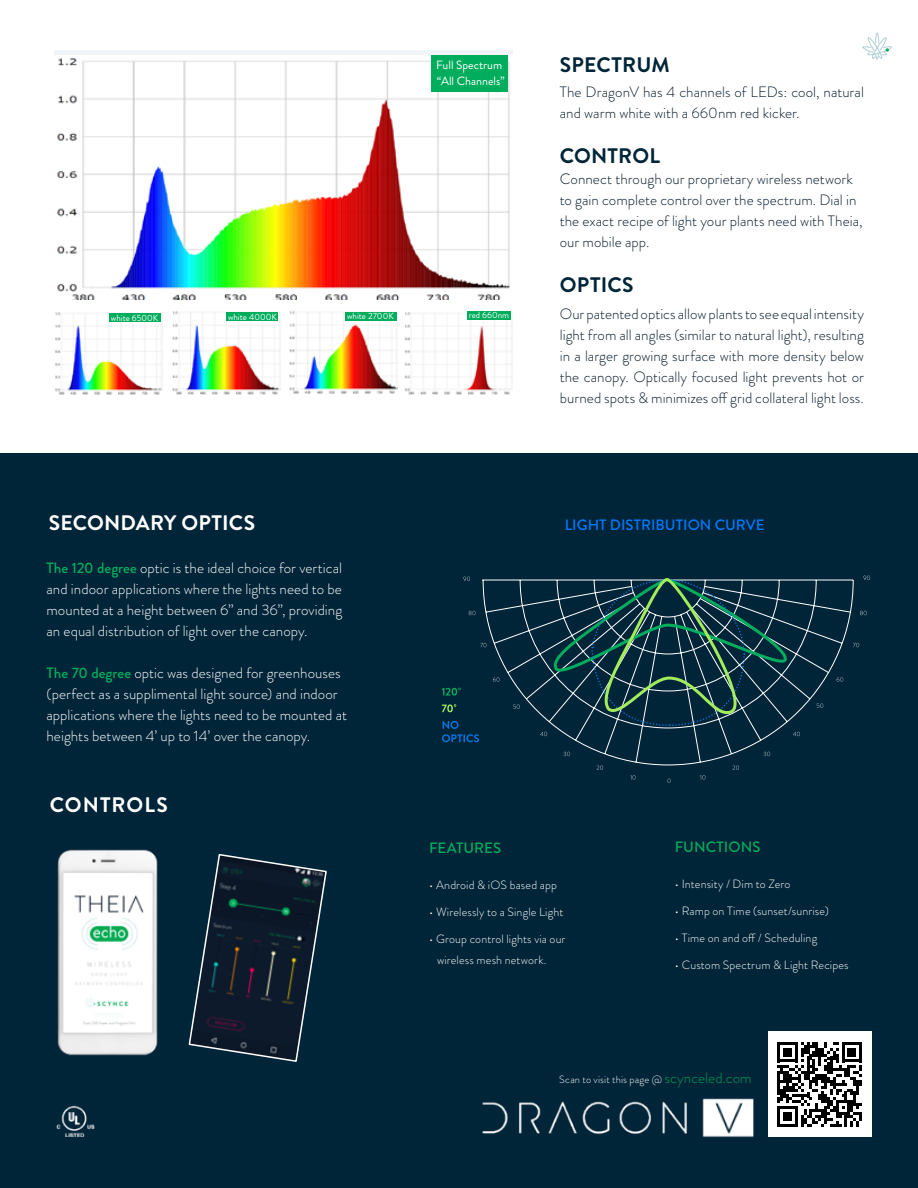
<style>
.page{position:relative;width:918px;height:1188px;background:#fff}
.page>*{position:absolute;margin:0;border:0;box-sizing:border-box;transform-origin:0 0}
.t1{font:700 21px "Brandon Grotesque";letter-spacing:.01em;color:#002438}
.t2{font:700 21px "Brandon Grotesque";letter-spacing:.015em;color:#fff}
.t3{font:700 21px "Brandon Grotesque";letter-spacing:.045em;color:#fff}
.t4{font:300 15px/21px "Brandon Grotesque";letter-spacing:.005em;color:#091c2a}
.t5{font:300 15px/21px "Brandon Grotesque";letter-spacing:.005em;color:#fff;text-align:justify}
.t6{font:500 15px "Brandon Grotesque";color:#007aff}
.t7{font:500 15px "Brandon Grotesque";color:#00ad5c}
.t8{font:300 12px/21px "Brandon Grotesque";letter-spacing:.01em;color:#fff}
.t9{font:12px/16.5px "Brandon Grotesque";color:#fff}
.t10{font:300 10.5px "Brandon Grotesque";letter-spacing:.015em;color:#fff}
.t11{font:9px "Brandon Grotesque";color:#fff}
.s1{font-weight:500;color:#00ad5c}
.s2{font-size:15px;color:#009e54}
</style>
<div class="page">
<div style="left:0;top:454px;width:918px;height:734px;background:#002438"></div>
<div style="left:54px;top:50px;width:459px;height:250px;background:#f2f5f7"></div>
<img style="left:54px;top:55px;width:459px;height:245px">
<svg style="left:863px;top:32px;width:29px;height:28px"></svg>
<img style="left:55px;top:312px;width:107px;height:83px">
<img style="left:172px;top:311px;width:108px;height:84px">
<img style="left:290px;top:311px;width:108px;height:83px">
<img style="left:405px;top:312px;width:108px;height:83px">
<div style="left:109px;top:313px;width:52px;height:9px;background:#00ad5c"></div>
<div style="left:227px;top:313px;width:51px;height:8px;background:#00ad5c"></div>
<div style="left:345px;top:312px;width:52px;height:9px;background:#00ad5c"></div>
<div style="left:768px;top:1031px;width:103px;height:106px;background:#fff"></div>
<svg style="left:777px;top:1042px;width:85px;height:85px"></svg>
<img style="left:482px;top:1098px;width:272px;height:40px">
<img style="left:56px;top:1105px;width:39px;height:32px">
<div style="left:431px;top:56px;width:76px;height:36px;background:#00ad5c"></div>
<div style="left:467px;top:311px;width:44px;height:9px;background:#00ad5c"></div>
<svg style="left:463px;top:577px;width:7px;height:4px"></svg>
<svg style="left:469px;top:611px;width:6px;height:4px"></svg>
<svg style="left:482px;top:580px;width:372px;height:185px"></svg>
<svg style="left:863px;top:576px;width:7px;height:4px"></svg>
<svg style="left:860px;top:611px;width:7px;height:4px"></svg>
<svg style="left:853px;top:643px;width:6px;height:4px"></svg>
<svg style="left:837px;top:677px;width:6px;height:5px"></svg>
<svg style="left:817px;top:704px;width:6px;height:4px"></svg>
<svg style="left:764px;top:752px;width:6px;height:4px"></svg>
<svg style="left:733px;top:766px;width:6px;height:4px"></svg>
<svg style="left:700px;top:775px;width:5px;height:5px"></svg>
<svg style="left:480px;top:643px;width:6px;height:4px"></svg>
<svg style="left:493px;top:677px;width:6px;height:5px"></svg>
<svg style="left:513px;top:705px;width:7px;height:4px"></svg>
<svg style="left:563px;top:752px;width:7px;height:4px"></svg>
<svg style="left:597px;top:766px;width:6px;height:4px"></svg>
<svg style="left:630px;top:775px;width:6px;height:5px"></svg>
<svg style="left:540px;top:578px;width:260px;height:158px"></svg>
<svg style="left:442px;top:688px;width:19px;height:8px"></svg>
<svg style="left:442px;top:704px;width:14px;height:8px"></svg>
<svg style="left:442px;top:721px;width:37px;height:21px"></svg>
<img style="left:57px;top:849px;width:101px;height:207px">
<svg style="left:188px;top:854px;width:139px;height:208px"></svg>
<p class="t9" style="left:436px;top:57px;width:70px">Full Spectrum “All Channels”</p>
<p class="t11" style="left:111px;top:311px;width:49px">white 6500K</p>
<p class="t11" style="left:228px;top:310px;width:50px">white 4000K</p>
<p class="t11" style="left:347px;top:310px;width:48px">white 2700K</p>
<p class="t11" style="left:469px;top:309px;width:42px">red 660nm</p>
<h1 class="t1" style="left:560px;top:50px;width:112px">SPECTRUM</h1>
<p class="t4" style="left:560px;top:82px;width:306px">The DragonV has 4 channels of LEDs: cool, natural and warm white with a 660nm red kicker.</p>
<h1 class="t1" style="left:560px;top:142px;width:102px">CONTROL</h1>
<p class="t4" style="left:560px;top:169px;width:304px">Connect through our proprietary wireless network to gain complete control over the spectrum. Dial in the exact recipe of light your plants need with Theia, our mobile app.</p>
<h1 class="t1" style="left:560px;top:271px;width:75px">OPTICS</h1>
<p class="t4" style="left:560px;top:304px;width:306px;text-align:justify">Our patented optics allow plants to see equal intensity light from all angles (similar to natural light), resulting in a larger growing surface with more density below the canopy. Optically focused light prevents hot or burned spots &amp; minimizes off grid collateral light loss.</p>
<h1 class="t2" style="left:49px;top:508px;width:208px">SECONDARY OPTICS</h1>
<p class="t6" style="left:565px;top:514px;width:201px">LIGHT DISTRIBUTION CURVE</p>
<p class="t5" style="left:46px;top:558px;width:297px"><span class="s1">The 120 degree</span> optic is the ideal choice for vertical and indoor applications where the lights need to be mounted at a height between 6” and 36”, providing an equal distribution of light over the canopy.</p>
<p class="t5" style="left:46px;top:663px;width:302px;text-align:left"><span class="s1">The 70 degree</span> optic was designed for greenhouses (perfect as a supplimental light source) and indoor applications where the lights need to be mounted at heights between 4’ up to 14’ over the canopy.</p>
<h1 class="t3" style="left:50px;top:790px;width:120px">CONTROLS</h1>
<p class="t7" style="left:429px;top:837px;width:74px">FEATURES</p>
<p class="t8" style="left:429px;top:874px;width:129px">• Android &amp; iOS based app</p>
<p class="t8" style="left:429px;top:901px;width:136px">• Wirelessly to a Single Light</p>
<p class="t8" style="left:437px;top:928px;width:130px;text-indent:-8px">• Group control lights via our wireless mesh network.</p>
<p class="t7" style="left:675px;top:836px;width:87px">FUNCTIONS</p>
<p class="t8" style="left:675px;top:873px;width:117px">• Intensity / Dim to Zero</p>
<p class="t8" style="left:675px;top:900px;width:156px">• Ramp on Time (sunset/sunrise)</p>
<p class="t8" style="left:675px;top:927px;width:144px">• Time on and off / Scheduling</p>
<p class="t8" style="left:675px;top:954px;width:175px">• Custom Spectrum &amp; Light Recipes</p>
<p class="t10" style="left:559px;top:1073px;width:194px">Scan to visit this page @ <span class="s2">scynceled.com</span></p>
</div>
